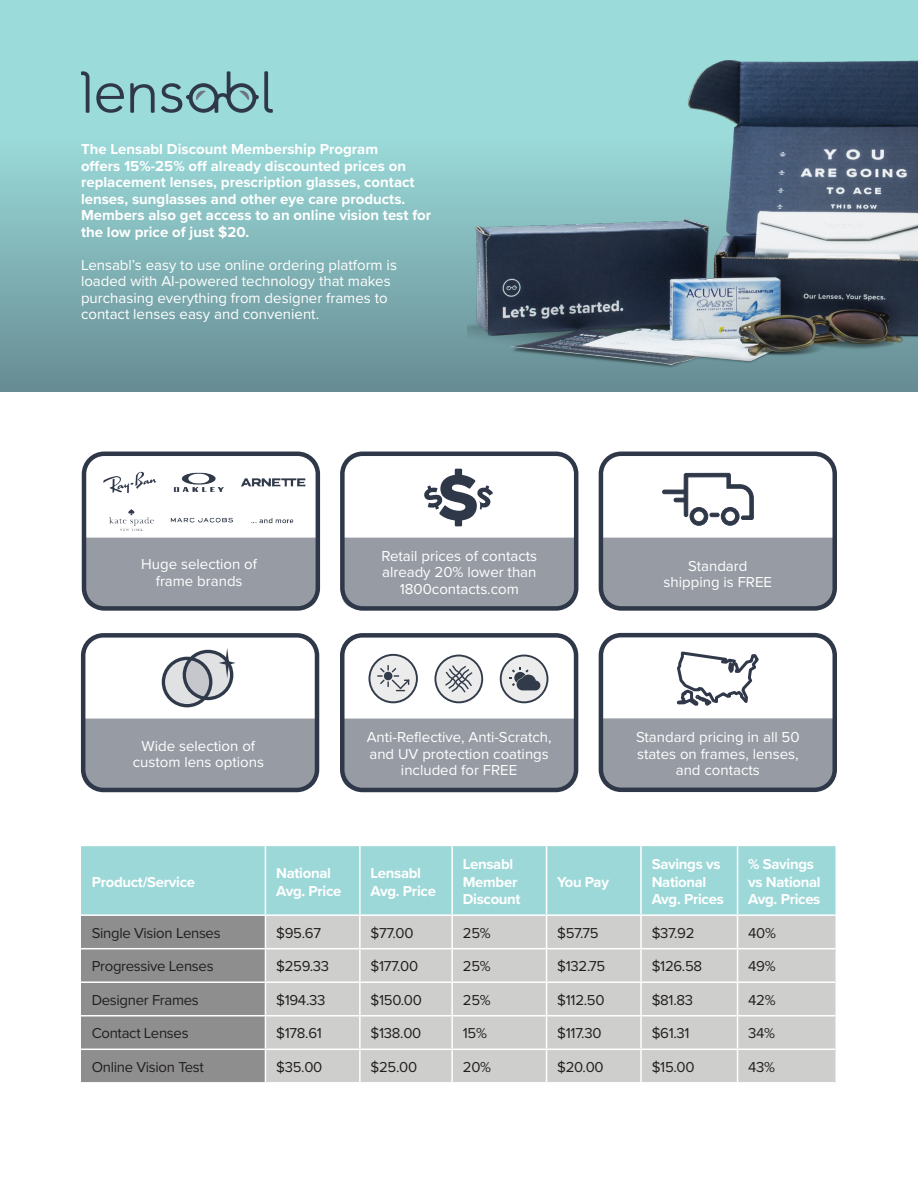
<style>
.page{position:relative;width:918px;height:1188px;background:#fff}
.page>*{position:absolute;margin:0;border:0;box-sizing:border-box;transform-origin:0 0}
.t1{font:15px/16.5px "Proxima Nova";color:#fff;text-align:center}
.t2{font:700 15px/16.5px "Proxima Nova";color:#fff}
.t3{font:14.85px "Proxima Nova";letter-spacing:-.02em;color:#231f20}
.t4{font:700 14.85px/17.9px "Proxima Nova";letter-spacing:-.02em;color:#fff}
</style>
<div class="page">
<div style="left:345px;top:719px;width:231px;height:68px;background:#979ba4"></div>
<div style="left:345px;top:538px;width:228px;height:68px;background:#979ba4"></div>
<div style="left:86px;top:719px;width:228px;height:68px;background:#979ba4"></div>
<div style="left:87px;top:538px;width:228px;height:68px;background:#979ba4"></div>
<div style="left:604px;top:718px;width:228px;height:69px;background:#979ba4"></div>
<div style="left:604px;top:538px;width:228px;height:68px;background:#979ba4"></div>
<svg style="left:0;top:0;width:918px;height:392px;background:#8bc3c4"></svg>
<img style="left:468px;top:59px;width:450px;height:333px">
<svg style="left:96px;top:83px;width:28px;height:30px"></svg>
<svg style="left:81px;top:71px;width:8px;height:42px"></svg>
<svg style="left:161px;top:71px;width:112px;height:42px;background:#7eafb3"></svg>
<svg style="left:130px;top:83px;width:25px;height:30px"></svg>
<div style="left:599px;top:633px;width:238px;height:159px;border:4px solid #2f3849;border-radius:20px"></div>
<div style="left:599px;top:452px;width:238px;height:159px;border:4px solid #2f3849;border-radius:20px"></div>
<div style="left:81px;top:633px;width:238px;height:159px;border:4px solid #2f3849;border-radius:20px"></div>
<div style="left:82px;top:452px;width:238px;height:159px;border:4px solid #2f3849;border-radius:20px"></div>
<div style="left:340px;top:633px;width:238px;height:159px;border:4px solid #2f3849;border-radius:20px"></div>
<div style="left:340px;top:452px;width:238px;height:159px;border:4px solid #2f3849;border-radius:20px"></div>
<div style="left:81px;top:846px;width:755px;height:68px;background:#9dd8d9"></div>
<svg style="left:81px;top:916px;width:755px;height:166px;background:#bebebe"></svg>
<hr style="left:265px;top:846px;width:1px;height:68px;background:#fff">
<hr style="left:359px;top:846px;width:2px;height:68px;background:#fff">
<hr style="left:451px;top:846px;width:2px;height:68px;background:#fff">
<hr style="left:546px;top:846px;width:1px;height:68px;background:#fff">
<hr style="left:640px;top:846px;width:2px;height:68px;background:#fff">
<hr style="left:737px;top:846px;width:1px;height:68px;background:#fff">
<hr style="left:265px;top:916px;width:1px;height:32px;background:#fff">
<hr style="left:359px;top:916px;width:2px;height:32px;background:#fff">
<hr style="left:451px;top:916px;width:2px;height:32px;background:#fff">
<hr style="left:546px;top:916px;width:1px;height:32px;background:#fff">
<hr style="left:640px;top:916px;width:2px;height:32px;background:#fff">
<hr style="left:737px;top:916px;width:1px;height:32px;background:#fff">
<hr style="left:81px;top:948px;width:184px;height:1px;background:#fff">
<hr style="left:265px;top:948px;width:95px;height:1px;background:#fff">
<hr style="left:265px;top:949px;width:1px;height:32px;background:#fff">
<hr style="left:360px;top:948px;width:92px;height:1px;background:#fff">
<hr style="left:359px;top:949px;width:2px;height:32px;background:#fff">
<hr style="left:452px;top:948px;width:95px;height:1px;background:#fff">
<hr style="left:451px;top:949px;width:2px;height:32px;background:#fff">
<hr style="left:547px;top:948px;width:94px;height:1px;background:#fff">
<hr style="left:546px;top:949px;width:1px;height:32px;background:#fff">
<hr style="left:641px;top:948px;width:97px;height:1px;background:#fff">
<hr style="left:640px;top:949px;width:2px;height:32px;background:#fff">
<hr style="left:738px;top:948px;width:98px;height:1px;background:#fff">
<hr style="left:737px;top:949px;width:1px;height:32px;background:#fff">
<hr style="left:81px;top:981px;width:184px;height:2px;background:#fff">
<hr style="left:265px;top:981px;width:95px;height:2px;background:#fff">
<hr style="left:265px;top:983px;width:1px;height:32px;background:#fff">
<hr style="left:360px;top:981px;width:92px;height:2px;background:#fff">
<hr style="left:359px;top:983px;width:2px;height:32px;background:#fff">
<hr style="left:452px;top:981px;width:95px;height:2px;background:#fff">
<hr style="left:451px;top:983px;width:2px;height:32px;background:#fff">
<hr style="left:547px;top:981px;width:94px;height:2px;background:#fff">
<hr style="left:546px;top:983px;width:1px;height:32px;background:#fff">
<hr style="left:641px;top:981px;width:97px;height:2px;background:#fff">
<hr style="left:640px;top:983px;width:2px;height:32px;background:#fff">
<hr style="left:738px;top:981px;width:98px;height:2px;background:#fff">
<hr style="left:737px;top:983px;width:1px;height:32px;background:#fff">
<hr style="left:81px;top:1015px;width:184px;height:2px;background:#fff">
<hr style="left:265px;top:1015px;width:95px;height:2px;background:#fff">
<hr style="left:265px;top:1017px;width:1px;height:32px;background:#fff">
<hr style="left:360px;top:1015px;width:92px;height:2px;background:#fff">
<hr style="left:359px;top:1017px;width:2px;height:32px;background:#fff">
<hr style="left:452px;top:1015px;width:95px;height:2px;background:#fff">
<hr style="left:451px;top:1017px;width:2px;height:32px;background:#fff">
<hr style="left:547px;top:1015px;width:94px;height:2px;background:#fff">
<hr style="left:546px;top:1017px;width:1px;height:32px;background:#fff">
<hr style="left:641px;top:1015px;width:97px;height:2px;background:#fff">
<hr style="left:640px;top:1017px;width:2px;height:32px;background:#fff">
<hr style="left:738px;top:1015px;width:98px;height:2px;background:#fff">
<hr style="left:737px;top:1017px;width:1px;height:32px;background:#fff">
<hr style="left:81px;top:1049px;width:184px;height:1px;background:#fff">
<hr style="left:265px;top:1049px;width:95px;height:1px;background:#fff">
<hr style="left:265px;top:1050px;width:1px;height:32px;background:#fff">
<hr style="left:360px;top:1049px;width:92px;height:1px;background:#fff">
<hr style="left:359px;top:1050px;width:2px;height:32px;background:#fff">
<hr style="left:452px;top:1049px;width:95px;height:1px;background:#fff">
<hr style="left:451px;top:1050px;width:2px;height:32px;background:#fff">
<hr style="left:547px;top:1049px;width:94px;height:1px;background:#fff">
<hr style="left:546px;top:1050px;width:1px;height:32px;background:#fff">
<hr style="left:641px;top:1049px;width:97px;height:1px;background:#fff">
<hr style="left:640px;top:1050px;width:2px;height:32px;background:#fff">
<hr style="left:738px;top:1049px;width:98px;height:1px;background:#fff">
<hr style="left:737px;top:1050px;width:1px;height:32px;background:#fff">
<svg style="left:184px;top:651px;width:48px;height:47px"></svg>
<svg style="left:163px;top:659px;width:48px;height:47px;background:#bfc2c7"></svg>
<div style="left:183px;top:650px;width:50px;height:50px;border:3px solid #303949;border-radius:50%"></div>
<div style="left:162px;top:657px;width:50px;height:50px;border:3px solid #303949;border-radius:50%"></div>
<svg style="left:219px;top:648px;width:17px;height:30px"></svg>
<svg style="left:369px;top:654px;width:49px;height:49px"></svg>
<svg style="left:435px;top:655px;width:48px;height:48px"></svg>
<svg style="left:500px;top:655px;width:48px;height:48px"></svg>
<svg style="left:662px;top:473px;width:92px;height:53px"></svg>
<svg style="left:424px;top:468px;width:69px;height:59px"></svg>
<img style="left:88px;top:459px;width:230px;height:86px">
<svg style="left:676px;top:651px;width:83px;height:55px"></svg>
<p class="t2" style="left:81px;top:141px;width:352px">The Lensabl Discount Membership Program<br>offers 15%-25% off already discounted prices on replacement lenses, prescription glasses, contact lenses, sunglasses and other eye care products.<br>Members also get access to an online vision test for the low price of just $20.</p>
<p class="t1" style="left:81px;top:256px;width:317px;text-align:left">Lensabl’s easy to use online ordering platform is loaded with AI-powered technology that makes purchasing everything from designer frames to contact lenses easy and convenient.</p>
<p class="t1" style="left:141px;top:555px;width:117px">Huge selection of frame brands</p>
<p class="t1" style="left:381px;top:547px;width:157px">Retail prices of contacts already 20% lower than<br>1800contacts.com</p>
<p class="t1" style="left:664px;top:557px;width:110px">Standard shipping is FREE</p>
<p class="t1" style="left:133px;top:737px;width:133px">Wide selection of custom lens options</p>
<p class="t1" style="left:367px;top:729px;width:186px">Anti-Reflective, Anti-Scratch, and UV protection coatings included for FREE</p>
<p class="t1" style="left:636px;top:728px;width:165px">Standard pricing in all 50 states on frames, lenses, and contacts</p>
<p class="t4" style="left:92px;top:872px;width:105px">Product/Service</p>
<p class="t4" style="left:276px;top:863px;width:67px">National<br>Avg. Price</p>
<p class="t4" style="left:371px;top:863px;width:67px">Lensabl<br>Avg. Price</p>
<p class="t4" style="left:463px;top:854px;width:59px">Lensabl<br>Member<br>Discount</p>
<p class="t4" style="left:557px;top:872px;width:53px">You Pay</p>
<p class="t4" style="left:652px;top:854px;width:74px">Savings vs<br>National<br>Avg. Prices</p>
<p class="t4" style="left:748px;top:854px;width:74px">% Savings vs National<br>Avg. Prices</p>
<p class="t3" style="left:92px;top:922px;width:130px">Single Vision Lenses</p>
<p class="t3" style="left:276px;top:922px;width:46px">$95.67</p>
<p class="t3" style="left:371px;top:922px;width:44px">$77.00</p>
<p class="t3" style="left:463px;top:922px;width:29px">25%</p>
<p class="t3" style="left:557px;top:922px;width:43px">$57.75</p>
<p class="t3" style="left:652px;top:922px;width:44px">$37.92</p>
<p class="t3" style="left:748px;top:922px;width:29px">40%</p>
<p class="t3" style="left:92px;top:955px;width:123px">Progressive Lenses</p>
<p class="t3" style="left:276px;top:955px;width:54px">$259.33</p>
<p class="t3" style="left:371px;top:955px;width:49px">$177.00</p>
<p class="t3" style="left:463px;top:955px;width:29px">25%</p>
<p class="t3" style="left:557px;top:955px;width:50px">$132.75</p>
<p class="t3" style="left:652px;top:955px;width:52px">$126.58</p>
<p class="t3" style="left:748px;top:955px;width:29px">49%</p>
<p class="t3" style="left:92px;top:989px;width:109px">Designer Frames</p>
<p class="t3" style="left:276px;top:989px;width:51px">$194.33</p>
<p class="t3" style="left:371px;top:989px;width:53px">$150.00</p>
<p class="t3" style="left:463px;top:989px;width:29px">25%</p>
<p class="t3" style="left:557px;top:989px;width:49px">$112.50</p>
<p class="t3" style="left:652px;top:989px;width:43px">$81.83</p>
<p class="t3" style="left:748px;top:989px;width:29px">42%</p>
<p class="t3" style="left:92px;top:1022px;width:98px">Contact Lenses</p>
<p class="t3" style="left:276px;top:1022px;width:47px">$178.61</p>
<p class="t3" style="left:371px;top:1022px;width:52px">$138.00</p>
<p class="t3" style="left:463px;top:1022px;width:26px">15%</p>
<p class="t3" style="left:557px;top:1022px;width:46px">$117.30</p>
<p class="t3" style="left:652px;top:1022px;width:39px">$61.31</p>
<p class="t3" style="left:748px;top:1022px;width:28px">34%</p>
<p class="t3" style="left:92px;top:1056px;width:114px">Online Vision Test</p>
<p class="t3" style="left:276px;top:1056px;width:48px">$35.00</p>
<p class="t3" style="left:371px;top:1056px;width:48px">$25.00</p>
<p class="t3" style="left:463px;top:1056px;width:30px">20%</p>
<p class="t3" style="left:557px;top:1056px;width:48px">$20.00</p>
<p class="t3" style="left:652px;top:1056px;width:44px">$15.00</p>
<p class="t3" style="left:748px;top:1056px;width:28px">43%</p>
</div>
